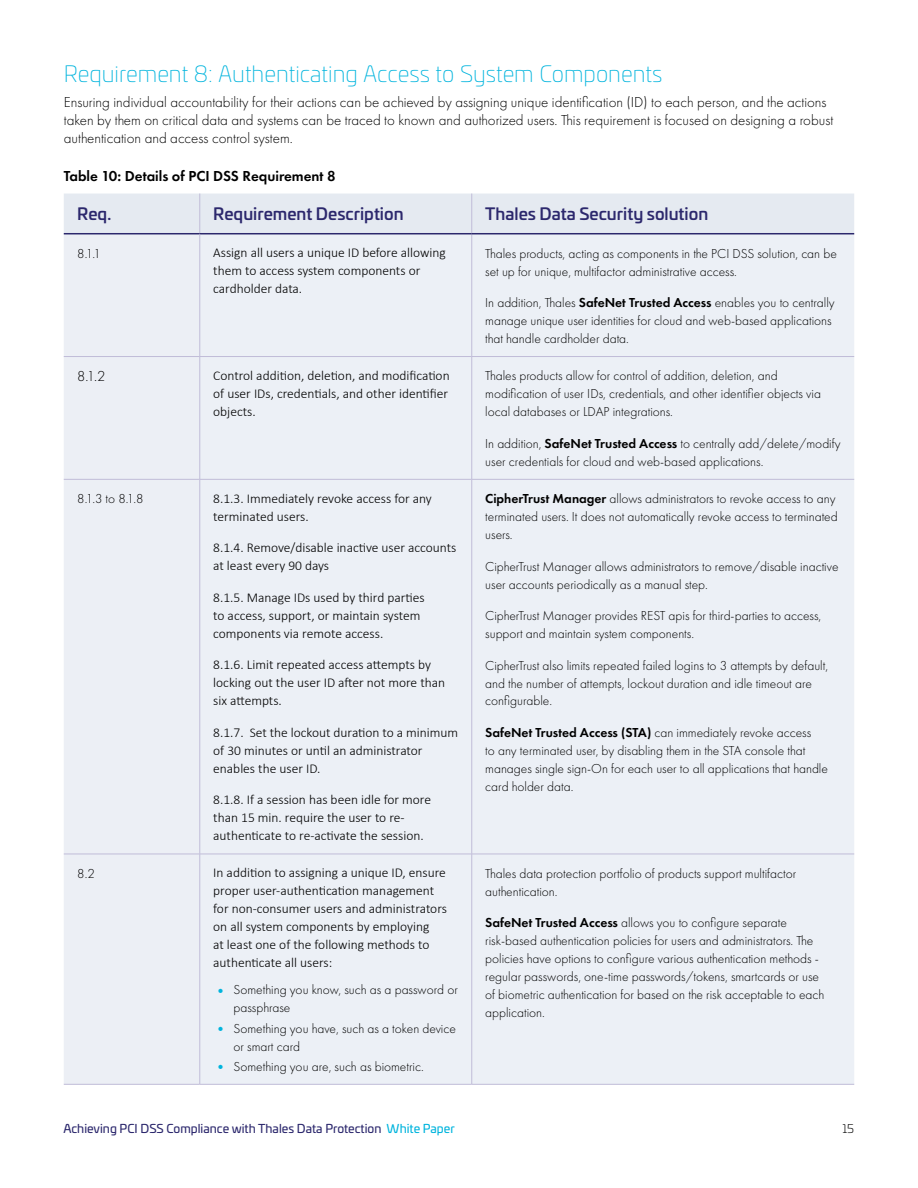
<style>
.page{position:relative;width:918px;height:1188px;background:#fff}
.page>*{position:absolute;margin:0;border:0;box-sizing:border-box;transform-origin:0 0}
.t1{font:200 22.5px "Univia Pro";color:#00b4dd}
.t2{font:500 16.5px "Univia Pro";color:#2c286d}
.t3{font:300 15px/18px "Futura PT";color:#000}
.t4{font:600 15px "Futura PT";color:#000}
.t5{font:300 13.5px/18px "Futura PT";color:#000}
.t6{font:300 13.5px/18px "Calibri";color:#000}
.t7{font:12px "Univia Pro";color:#2c286d}
.t8{font:300 12px "Univia Pro";color:#000}
.s1{font-weight:600}
.s2{font-weight:700;font-size:15px;color:#00b4dd}
.s3{color:#00b4dd}
</style>
<div class="page">
<div style="left:64px;top:194px;width:790px;height:39px;background:#e5eaf1"></div>
<div style="left:64px;top:234px;width:136px;height:850px;background:#eceff5"></div>
<div style="left:201px;top:234px;width:653px;height:850px;background:#ecf0f6"></div>
<hr style="left:200px;top:194px;width:1px;height:39px;background:#c0bcd8">
<hr style="left:472px;top:234px;width:1px;height:122px;background:#c0bcd8">
<hr style="left:64px;top:356px;width:136px;height:1px;background:#c0bcd8">
<hr style="left:200px;top:356px;width:272px;height:1px;background:#c0bcd8">
<hr style="left:472px;top:356px;width:382px;height:1px;background:#c0bcd8">
<hr style="left:472px;top:357px;width:1px;height:122px;background:#c0bcd8">
<hr style="left:200px;top:480px;width:1px;height:374px;background:#c0bcd8">
<hr style="left:472px;top:480px;width:1px;height:374px;background:#c0bcd8">
<hr style="left:200px;top:854px;width:1px;height:230px;background:#c0bcd8">
<hr style="left:472px;top:854px;width:1px;height:230px;background:#c0bcd8">
<hr style="left:64px;top:1084px;width:136px;height:1px;background:#c0bcd8">
<hr style="left:200px;top:1084px;width:272px;height:1px;background:#c0bcd8">
<hr style="left:472px;top:1084px;width:382px;height:1px;background:#c0bcd8">
<hr style="left:472px;top:194px;width:1px;height:39px;background:#c0bcd8">
<hr style="left:64px;top:479px;width:136px;height:1px;background:#c0bcd8">
<hr style="left:64px;top:854px;width:136px;height:1px;background:#c0bcd8">
<hr style="left:200px;top:854px;width:272px;height:1px;background:#c0bcd8">
<hr style="left:472px;top:854px;width:382px;height:1px;background:#c0bcd8">
<hr style="left:64px;top:233px;width:136px;height:1px;background:#2c286d">
<hr style="left:200px;top:233px;width:272px;height:1px;background:#2c286d">
<hr style="left:472px;top:233px;width:382px;height:1px;background:#2c286d">
<hr style="left:200px;top:234px;width:1px;height:122px;background:#c0bcd8">
<hr style="left:200px;top:357px;width:1px;height:122px;background:#c0bcd8">
<hr style="left:200px;top:479px;width:272px;height:1px;background:#c0bcd8">
<hr style="left:472px;top:479px;width:382px;height:1px;background:#c0bcd8">
<h1 class="t1" style="left:64px;top:58px;width:600px">Requirement 8: Authenticating Access to System Components</h1>
<p class="t3" style="left:64px;top:93px;width:771px">Ensuring individual accountability for their actions can be achieved by assigning unique identification (ID) to each person, and the actions taken by them on critical data and systems can be traced to known and authorized users. This requirement is focused on designing a robust authentication and access control system.</p>
<p class="t4" style="left:64px;top:166px;width:273px">Table 10: Details of PCI DSS Requirement 8</p>
<p class="t2" style="left:77px;top:201px;width:35px">Req.</p>
<p class="t2" style="left:213px;top:201px;width:192px">Requirement Description</p>
<p class="t2" style="left:485px;top:201px;width:224px">Thales Data Security solution</p>
<p class="t5" style="left:77px;top:244px;width:25px">8.1.1</p>
<p class="t6" style="left:213px;top:244px;width:234px">Assign all users a unique ID before allowing them to access system components or cardholder data.</p>
<p class="t5" style="left:485px;top:244px;width:353px">Thales products, acting as components in the PCI DSS solution, can be set up for unique, multifactor administrative access.</p>
<p class="t5" style="left:485px;top:294px;width:351px">In addition, Thales <span class="s1">SafeNet Trusted Access</span> enables you to centrally manage unique user identities for cloud and web-based applications that handle cardholder data.</p>
<p class="t3" style="left:77px;top:368px;width:29px">8.1.2</p>
<p class="t6" style="left:213px;top:367px;width:238px;text-align:justify">Control addition, deletion, and modification of user IDs, credentials, and other identifier objects.</p>
<p class="t5" style="left:485px;top:367px;width:337px">Thales products allow for control of addition, deletion, and modification of user IDs, credentials, and other identifier objects via local databases or LDAP integrations.</p>
<p class="t5" style="left:485px;top:434px;width:357px">In addition, <span class="s1">SafeNet Trusted Access</span> to centrally add/delete/modify user credentials for cloud and web-based applications.</p>
<p class="t5" style="left:77px;top:490px;width:68px">8.1.3 to 8.1.8</p>
<p class="t6" style="left:213px;top:489px;width:220px">8.1.3. Immediately revoke access for any terminated users.</p>
<p class="t6" style="left:213px;top:539px;width:245px">8.1.4. Remove/disable inactive user accounts at least every 90 days</p>
<p class="t6" style="left:213px;top:588px;width:213px">8.1.5. Manage IDs used by third parties to access, support, or maintain system components via remote access.</p>
<p class="t6" style="left:213px;top:656px;width:233px">8.1.6. Limit repeated access attempts by locking out the user ID after not more than six attempts.</p>
<p class="t6" style="left:213px;top:723px;width:247px">8.1.7. Set the lockout duration to a minimum of 30 minutes or until an administrator enables the user ID.</p>
<p class="t6" style="left:213px;top:791px;width:219px">8.1.8. If a session has been idle for more than 15 min. require the user to re&shy;authenticate to re-activate the session.</p>
<p class="t5" style="left:485px;top:490px;width:354px"><span class="s1">CipherTrust Manager</span> allows administrators to revoke access to any terminated users. It does not automatically revoke access to terminated users.</p>
<p class="t5" style="left:485px;top:557px;width:355px">CipherTrust Manager allows administrators to remove/disable inactive user accounts periodically as a manual step.</p>
<p class="t5" style="left:485px;top:607px;width:338px">CipherTrust Manager provides REST apis for third-parties to access, support and maintain system components.</p>
<p class="t5" style="left:485px;top:656px;width:344px">CipherTrust also limits repeated failed logins to 3 attempts by default, and the number of attempts, lockout duration and idle timeout are configurable.</p>
<p class="t5" style="left:485px;top:724px;width:344px"><span class="s1">SafeNet Trusted Access (STA)</span> can immediately revoke access<br>to any terminated user, by disabling them in the STA console that manages single sign-On for each user to all applications that handle card holder data.</p>
<p class="t5" style="left:77px;top:864px;width:19px">8.2</p>
<p class="t6" style="left:213px;top:864px;width:235px">In addition to assigning a unique ID, ensure proper user-authentication management for non-consumer users and administrators on all system components by employing<br>at least one of the following methods to authenticate all users:</p>
<p class="t5" style="left:234px;top:981px;width:226px;text-indent:-20px"><span class="s2">•</span> Something you know, such as a password or passphrase</p>
<p class="t5" style="left:234px;top:1019px;width:224px;text-indent:-20px"><span class="s2">•</span> Something you have, such as a token device or smart card</p>
<p class="t5" style="left:213px;top:1057px;width:212px"><span class="s2">•</span> Something you are, such as biometric.</p>
<p class="t5" style="left:485px;top:864px;width:312px">Thales data protection portfolio of products support multifactor authentication.</p>
<p class="t5" style="left:485px;top:914px;width:341px"><span class="s1">SafeNet Trusted Access</span> allows you to configure separate risk-based authentication policies for users and administrators. The policies have options to configure various authentication methods - regular passwords, one-time passwords/tokens, smartcards or use of biometric authentication for based on the risk acceptable to each application.</p>
<p class="t7" style="left:63px;top:1120px;width:393px">Achieving PCI DSS Compliance with Thales Data Protection <span class="s3">White Paper</span></p>
<p class="t8" style="left:843px;top:1120px;width:13px">15</p>
</div>
